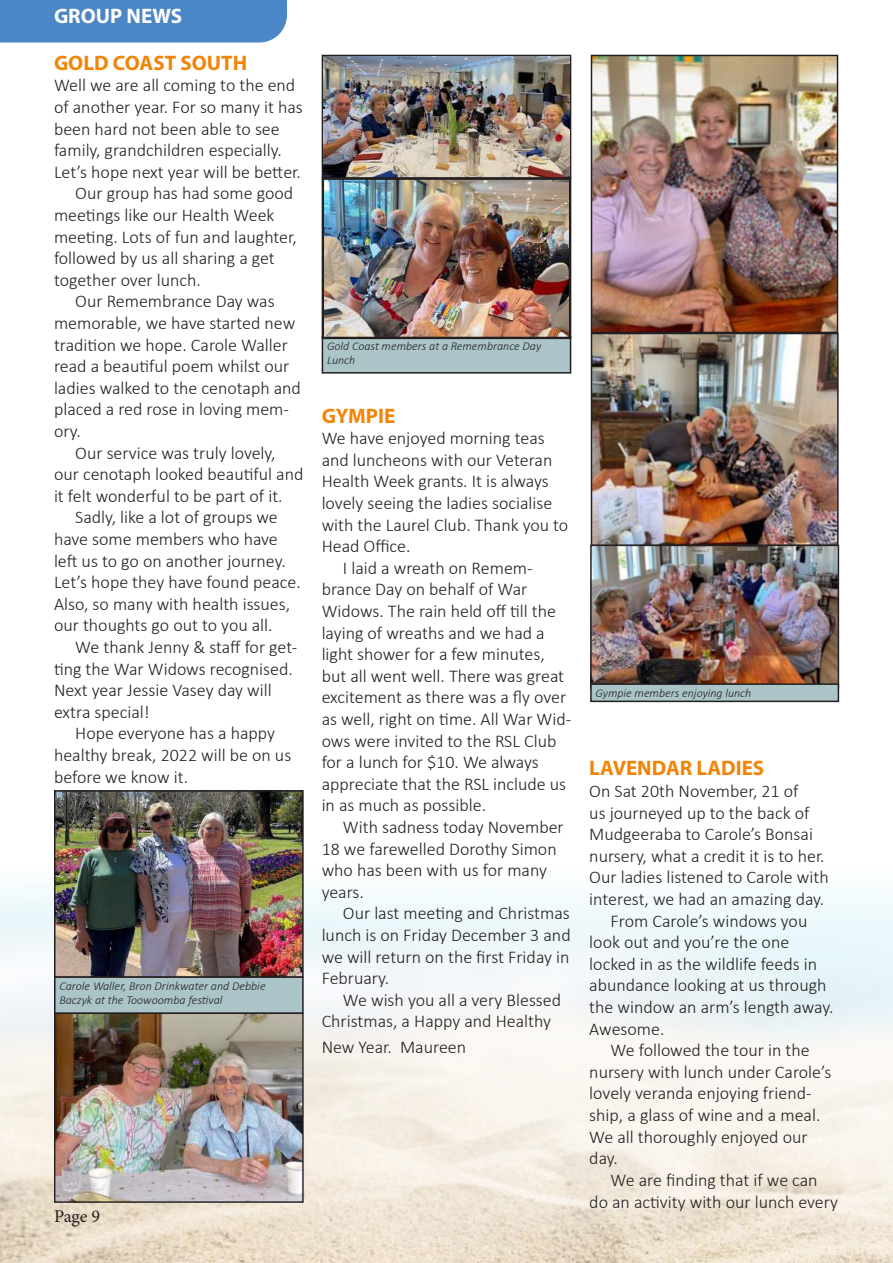
<style>
.page{position:relative;width:893px;height:1263px;background:#fff}
.page>*{position:absolute;margin:0;border:0;box-sizing:border-box;transform-origin:0 0}
.t1{font:700 21px "Myriad Pro";color:#f18508}
.t2{font:700 21px "Myriad Pro";color:#fff}
.t3{font:300 18px "Calibri";color:#231f20}
.t4{font:18px "Minion Pro";color:#231f20}
.t5{font:italic 300 12px/14.5px "Calibri";color:#231f20}
</style>
<div class="page">
<img style="left:0;top:889px;width:893px;height:374px">
<div style="left:0;top:0;width:287px;height:43px;background:#4b87c7"></div>
<img style="left:57px;top:793px;width:244px;height:182px">
<div style="left:54px;top:790px;width:250px;height:188px;border:2px solid #231f20"></div>
<div style="left:55px;top:977px;width:248px;height:36px;background:#aac4c7"></div>
<div style="left:54px;top:976px;width:250px;height:38px;border:2px solid #231f20"></div>
<img style="left:56px;top:1014px;width:246px;height:187px">
<div style="left:54px;top:1012px;width:250px;height:191px;border:1px solid #231f20"></div>
<div style="left:322px;top:337px;width:249px;height:36px;background:#aac4c7"></div>
<div style="left:322px;top:336px;width:249px;height:38px;border:2px solid #231f20"></div>
<img style="left:593px;top:58px;width:243px;height:625px">
<div style="left:591px;top:55px;width:247px;height:278px;border:2px solid #231f20"></div>
<div style="left:590px;top:545px;width:249px;height:144px;border:2px solid #231f20"></div>
<div style="left:591px;top:333px;width:248px;height:213px;border:2px solid #231f20"></div>
<div style="left:591px;top:684px;width:247px;height:17px;background:#aac4c7"></div>
<div style="left:590px;top:683px;width:249px;height:19px;border:2px solid #231f20"></div>
<img style="left:324px;top:57px;width:245px;height:279px">
<div style="left:322px;top:55px;width:249px;height:124px;border:1px solid #231f20"></div>
<div style="left:322px;top:177px;width:249px;height:162px;border:2px solid #231f20"></div>
<p class="t2" style="left:54px;top:4px;width:130px">GROUP NEWS</p>
<p class="t1" style="left:54px;top:51px;width:195px">GOLD COAST SOUTH</p>
<p class="t3" style="left:54px;top:74px;width:243px">Well we are all coming to the end</p>
<p class="t3" style="left:54px;top:96px;width:250px">of another year. For so many it has</p>
<p class="t3" style="left:54px;top:117px;width:227px">been hard not been able to see</p>
<p class="t3" style="left:54px;top:139px;width:229px">family, grandchildren especially.</p>
<p class="t3" style="left:54px;top:161px;width:248px">Let’s hope next year will be better.</p>
<p class="t3" style="left:75px;top:182px;width:219px">Our group has had some good</p>
<p class="t3" style="left:54px;top:204px;width:222px">meetings like our Health Week</p>
<p class="t3" style="left:54px;top:225px;width:245px">meeting. Lots of fun and laughter,</p>
<p class="t3" style="left:54px;top:247px;width:222px">followed by us all sharing a get</p>
<p class="t3" style="left:54px;top:269px;width:149px">together over lunch.</p>
<p class="t3" style="left:75px;top:290px;width:201px">Our Remembrance Day was</p>
<p class="t3" style="left:54px;top:312px;width:243px">memorable, we have started new</p>
<p class="t3" style="left:54px;top:333px;width:235px">tradition we hope. Carole Waller</p>
<p class="t3" style="left:54px;top:355px;width:237px">read a beautiful poem whilst our</p>
<p class="t3" style="left:54px;top:377px;width:248px">ladies walked to the cenotaph and</p>
<p class="t3" style="left:54px;top:398px;width:237px">placed a red rose in loving mem-</p>
<p class="t3" style="left:54px;top:420px;width:28px">ory.</p>
<p class="t3" style="left:75px;top:441px;width:202px">Our service was truly lovely,</p>
<p class="t3" style="left:54px;top:463px;width:251px">our cenotaph looked beautiful and</p>
<p class="t3" style="left:54px;top:485px;width:230px">it felt wonderful to be part of it.</p>
<p class="t3" style="left:75px;top:506px;width:204px">Sadly, like a lot of groups we</p>
<p class="t3" style="left:54px;top:528px;width:225px">have some members who have</p>
<p class="t3" style="left:54px;top:549px;width:233px">left us to go on another journey.</p>
<p class="t3" style="left:54px;top:571px;width:248px">Let’s hope they have found peace.</p>
<p class="t3" style="left:54px;top:593px;width:238px">Also, so many with health issues,</p>
<p class="t3" style="left:54px;top:614px;width:220px">our thoughts go out to you all.</p>
<p class="t3" style="left:75px;top:636px;width:223px">We thank Jenny &amp; staff for get-</p>
<p class="t3" style="left:54px;top:657px;width:240px">ting the War Widows recognised.</p>
<p class="t3" style="left:54px;top:679px;width:219px">Next year Jessie Vasey day will</p>
<p class="t3" style="left:54px;top:701px;width:97px">extra special!</p>
<p class="t3" style="left:75px;top:722px;width:201px">Hope everyone has a happy</p>
<p class="t3" style="left:54px;top:744px;width:239px">healthy break, 2022 will be on us</p>
<p class="t3" style="left:54px;top:765px;width:136px">before we know it.</p>
<p class="t5" style="left:59px;top:978px;width:208px">Carole Waller, Bron Drinkwater and Debbie<br>Baczyk at the Toowoomba festival</p>
<p class="t4" style="left:54px;top:1204px;width:48px">Page 9</p>
<p class="t5" style="left:327px;top:338px;width:216px">Gold Coast members at a Remembrance Day<br>Lunch</p>
<p class="t1" style="left:322px;top:404px;width:75px">GYMPIE</p>
<p class="t3" style="left:322px;top:427px;width:225px">We have enjoyed morning teas</p>
<p class="t3" style="left:322px;top:449px;width:232px">and luncheons with our Veteran</p>
<p class="t3" style="left:322px;top:470px;width:229px">Health Week grants. It is always</p>
<p class="t3" style="left:322px;top:492px;width:232px">lovely seeing the ladies socialise</p>
<p class="t3" style="left:322px;top:513px;width:248px">with the Laurel Club. Thank you to</p>
<p class="t3" style="left:322px;top:535px;width:90px">Head Office.</p>
<p class="t3" style="left:343px;top:557px;width:191px">I laid a wreath on Remem-</p>
<p class="t3" style="left:322px;top:578px;width:207px">brance Day on behalf of War</p>
<p class="t3" style="left:322px;top:600px;width:236px">Widows. The rain held off till the</p>
<p class="t3" style="left:322px;top:621px;width:225px">laying of wreaths and we had a</p>
<p class="t3" style="left:322px;top:643px;width:225px">light shower for a few minutes,</p>
<p class="t3" style="left:322px;top:665px;width:244px">but all went well. There was great</p>
<p class="t3" style="left:322px;top:686px;width:246px">excitement as there was a fly over</p>
<p class="t3" style="left:322px;top:708px;width:251px">as well, right on time. All War Wid-</p>
<p class="t3" style="left:322px;top:729px;width:236px">ows were invited to the RSL Club</p>
<p class="t3" style="left:322px;top:751px;width:219px">for a lunch for $10. We always</p>
<p class="t3" style="left:322px;top:773px;width:246px">appreciate that the RSL include us</p>
<p class="t3" style="left:322px;top:794px;width:166px">in as much as possible.</p>
<p class="t3" style="left:343px;top:816px;width:222px">With sadness today November</p>
<p class="t3" style="left:322px;top:837px;width:237px">18 we farewelled Dorothy Simon</p>
<p class="t3" style="left:322px;top:859px;width:227px">who has been with us for many</p>
<p class="t3" style="left:322px;top:881px;width:44px">years.</p>
<p class="t3" style="left:343px;top:902px;width:228px">Our last meeting and Christmas</p>
<p class="t3" style="left:322px;top:924px;width:251px">lunch is on Friday December 3 and</p>
<p class="t3" style="left:322px;top:945px;width:249px">we will return on the first Friday in</p>
<p class="t3" style="left:322px;top:967px;width:69px">February.</p>
<p class="t3" style="left:343px;top:989px;width:220px">We wish you all a very Blessed</p>
<p class="t3" style="left:322px;top:1010px;width:231px">Christmas, a Happy and Healthy</p>
<p class="t3" style="left:322px;top:1035px;width:146px">New Year. Maureen</p>
<p class="t5" style="left:595px;top:685px;width:157px">Gympie members enjoying lunch</p>
<p class="t1" style="left:589px;top:757px;width:176px">LAVENDAR LADIES</p>
<p class="t3" style="left:589px;top:780px;width:211px">On Sat 20th November, 21 of</p>
<p class="t3" style="left:589px;top:801px;width:222px">us journeyed up to the back of</p>
<p class="t3" style="left:589px;top:823px;width:225px">Mudgeeraba to Carole’s Bonsai</p>
<p class="t3" style="left:589px;top:845px;width:237px">nursery, what a credit it is to her.</p>
<p class="t3" style="left:589px;top:866px;width:241px">Our ladies listened to Carole with</p>
<p class="t3" style="left:589px;top:888px;width:236px">interest, we had an amazing day.</p>
<p class="t3" style="left:611px;top:909px;width:198px">From Carole’s windows you</p>
<p class="t3" style="left:589px;top:931px;width:201px">look out and you’re the one</p>
<p class="t3" style="left:589px;top:953px;width:229px">locked in as the wildlife feeds in</p>
<p class="t3" style="left:589px;top:974px;width:239px">abundance looking at us through</p>
<p class="t3" style="left:589px;top:996px;width:246px">the window an arm’s length away.</p>
<p class="t3" style="left:589px;top:1017px;width:77px">Awesome.</p>
<p class="t3" style="left:611px;top:1039px;width:201px">We followed the tour in the</p>
<p class="t3" style="left:589px;top:1061px;width:244px">nursery with lunch under Carole’s</p>
<p class="t3" style="left:589px;top:1082px;width:224px">lovely veranda enjoying friend-</p>
<p class="t3" style="left:589px;top:1104px;width:233px">ship, a glass of wine and a meal.</p>
<p class="t3" style="left:589px;top:1125px;width:220px">We all thoroughly enjoyed our</p>
<p class="t3" style="left:589px;top:1147px;width:30px">day.</p>
<p class="t3" style="left:611px;top:1169px;width:209px">We are finding that if we can</p>
<p class="t3" style="left:589px;top:1190px;width:250px">do an activity with our lunch every</p>
</div>
